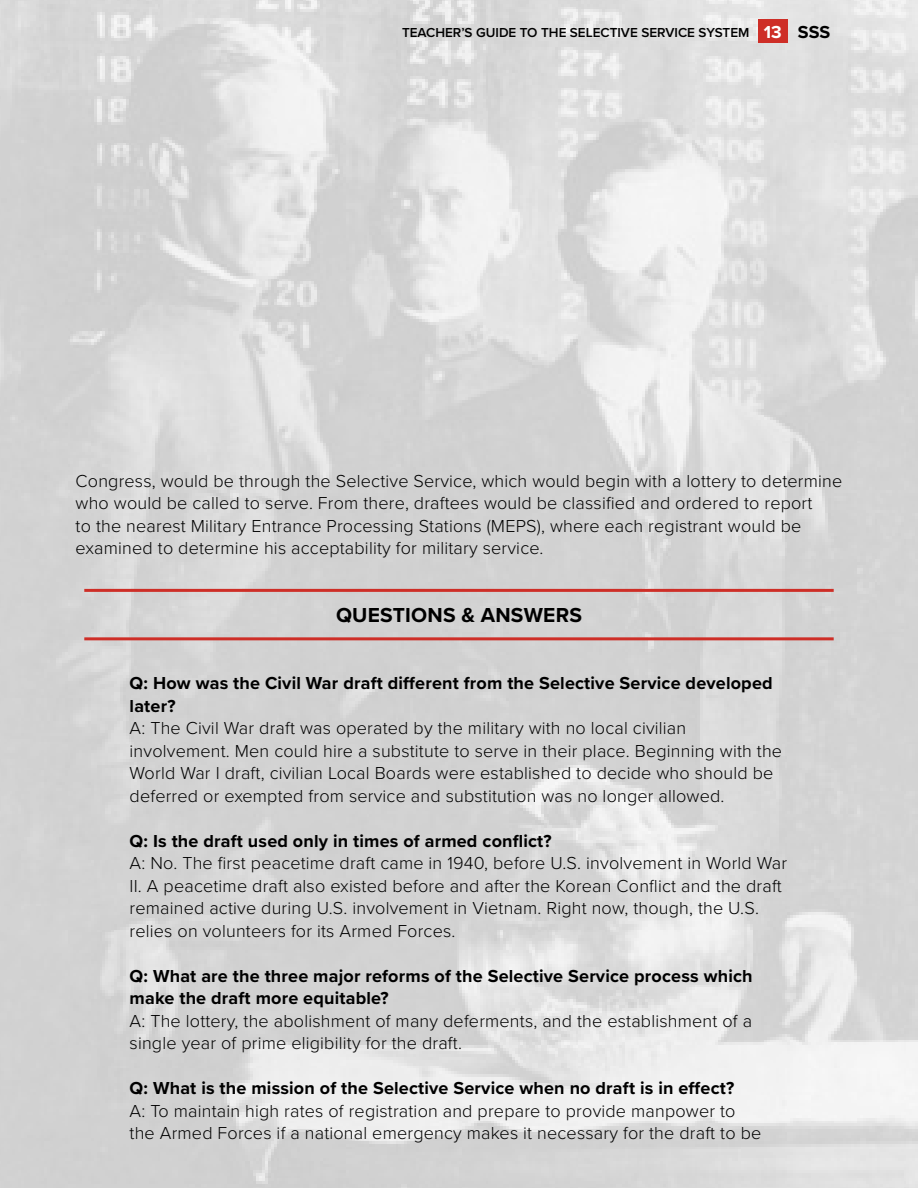
<style>
.page{position:relative;width:918px;height:1188px;background:#fff}
.page>*{position:absolute;margin:0;border:0;box-sizing:border-box;transform-origin:0 0}
.t1{font:700 21px "Proxima Nova";letter-spacing:.01em;color:#000}
.t2{font:300 18px/22.5px "Proxima Nova";letter-spacing:.01em;color:#000}
.t3{font:700 18px/22.5px "Proxima Nova";letter-spacing:.01em;color:#000}
.t4{font:600 13.5px "Proxima Nova";color:#000}
.s1{font-weight:700;font-size:18px;color:#fff}
.s2{font-weight:700;font-size:18px}
</style>
<div class="page">
<img style="left:0;top:0;width:918px;height:1188px">
<hr style="left:84px;top:589px;width:750px;height:3px;background:#ce2e27">
<hr style="left:84px;top:637px;width:750px;height:3px;background:#ce2e27">
<div style="left:758px;top:20px;width:29px;height:23px;background:#ce2e27"></div>
<p class="t4" style="left:402px;top:23px;width:430px">TEACHER’S GUIDE TO THE SELECTIVE SERVICE SYSTEM <span class="s1">13</span> <span class="s2">SSS</span></p>
<p class="t2" style="left:76px;top:468px;width:768px">Congress, would be through the Selective Service, which would begin with a lottery to determine who would be called to serve. From there, draftees would be classified and ordered to report<br>to the nearest Military Entrance Processing Stations (MEPS), where each registrant would be examined to determine his acceptability for military service.</p>
<p class="t1" style="left:336px;top:599px;width:247px">QUESTIONS &amp; ANSWERS</p>
<p class="t3" style="left:130px;top:672px;width:645px">Q: How was the Civil War draft different from the Selective Service developed later?</p>
<p class="t2" style="left:130px;top:716px;width:654px">A: The Civil War draft was operated by the military with no local civilian involvement. Men could hire a substitute to serve in their place. Beginning with the World War I draft, civilian Local Boards were established to decide who should be deferred or exempted from service and substitution was no longer allowed.</p>
<p class="t3" style="left:130px;top:829px;width:424px">Q: Is the draft used only in times of armed conflict?</p>
<p class="t2" style="left:130px;top:851px;width:659px">A: No. The first peacetime draft came in 1940, before U.S. involvement in World War II. A peacetime draft also existed before and after the Korean Conflict and the draft remained active during U.S. involvement in Vietnam. Right now, though, the U.S. relies on volunteers for its Armed Forces.</p>
<p class="t3" style="left:130px;top:964px;width:625px">Q: What are the three major reforms of the Selective Service process which make the draft more equitable?</p>
<p class="t2" style="left:130px;top:1008px;width:624px">A: The lottery, the abolishment of many deferments, and the establishment of a single year of prime eligibility for the draft.</p>
<p class="t3" style="left:130px;top:1077px;width:606px">Q: What is the mission of the Selective Service when no draft is in effect?</p>
<p class="t2" style="left:130px;top:1098px;width:633px">A: To maintain high rates of registration and prepare to provide manpower to the Armed Forces if a national emergency makes it necessary for the draft to be</p>
</div>
